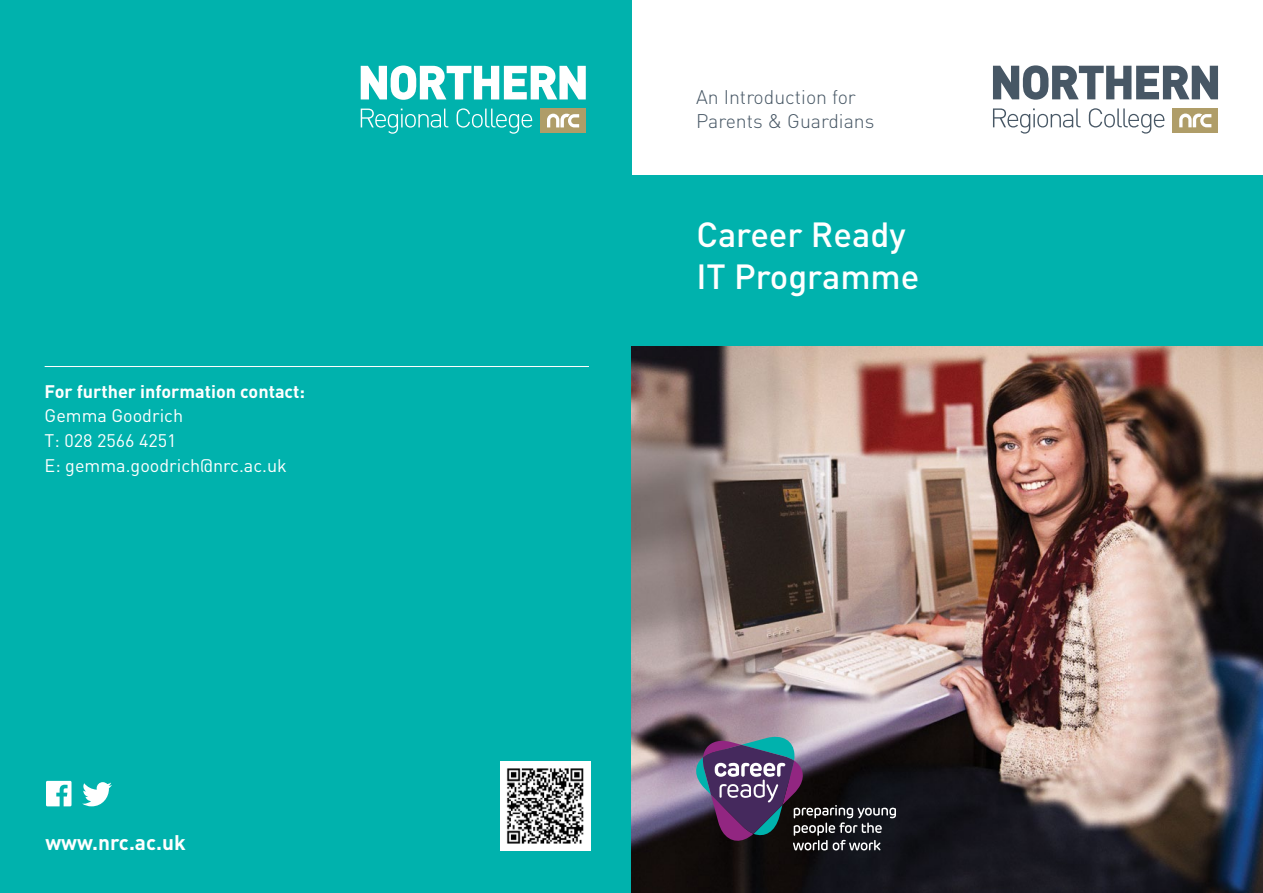
<style>
.page{position:relative;width:1263px;height:893px;background:#fff}
.page>*{position:absolute;margin:0;border:0;box-sizing:border-box;transform-origin:0 0}
.t1{font:500 34.5px/42px "DIN";color:#fff}
.t2{font:700 20.85px "DIN";color:#fff}
.t3{font:300 19.5px/24px "DIN";color:#475765}
.t4{font:18px/24.8px "DIN";color:#fff}
.t5{font:700 18px "DIN";color:#fff}
</style>
<div class="page">
<svg style="left:993px;top:65px;width:225px;height:35px"></svg>
<div style="left:1172px;top:108px;width:46px;height:25px;background:#af9d68"></div>
<svg style="left:1179px;top:114px;width:32px;height:13px"></svg>
<svg style="left:993px;top:108px;width:171px;height:26px"></svg>
<div style="left:0;top:0;width:631px;height:893px;background:#00b2ad"></div>
<svg style="left:361px;top:66px;width:225px;height:34px"></svg>
<div style="left:540px;top:109px;width:46px;height:24px;background:#af9d68"></div>
<svg style="left:547px;top:114px;width:32px;height:13px"></svg>
<svg style="left:361px;top:108px;width:171px;height:26px"></svg>
<img style="left:631px;top:345px;width:632px;height:548px">
<hr style="left:45px;top:366px;width:544px;height:1px;background:#fff">
<img style="left:501px;top:761px;width:89px;height:89px">
<svg style="left:693px;top:734px;width:203px;height:116px;background:#463f53"></svg>
<svg style="left:82px;top:782px;width:30px;height:24px"></svg>
<svg style="left:46px;top:781px;width:26px;height:25px"></svg>
<div style="left:624px;top:175px;width:639px;height:170px;background:#00b2ad"></div>
<p class="t5" style="left:45px;top:379px;width:262px">For further information contact:</p>
<p class="t4" style="left:45px;top:403px;width:244px">Gemma Goodrich<br>T: 028 2566 4251<br>E: gemma.goodrich@nrc.ac.uk</p>
<p class="t2" style="left:45px;top:829px;width:142px">www.nrc.ac.uk</p>
<p class="t3" style="left:696px;top:85px;width:180px">An Introduction for<br>Parents &amp; Guardians</p>
<h1 class="t1" style="left:696px;top:212px;width:225px">Career Ready<br>IT Programme</h1>
</div>
